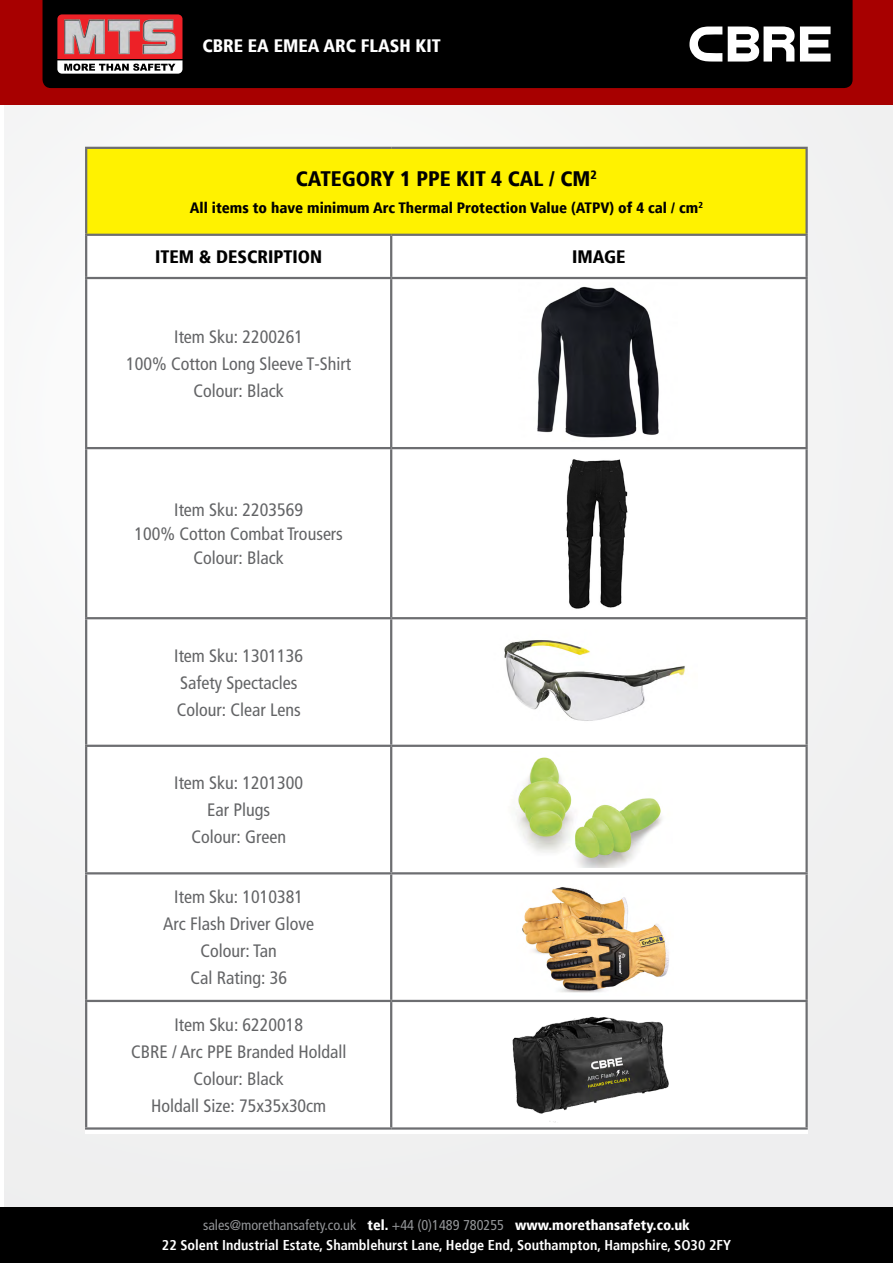
<style>
.page{position:relative;width:893px;height:1263px;background:#fff}
.page>*{position:absolute;margin:0;border:0;box-sizing:border-box;transform-origin:0 0}
.t1{font:900 condensed 21px "Frutiger";color:#000}
.t2{font:condensed 18px/27px "Frutiger LT";color:#636466;text-align:center}
.t3{font:900 condensed 18px "Frutiger";color:#000}
.t4{font:900 condensed 18px "Frutiger";color:#fff}
.t5{font:900 condensed 15px "Frutiger";color:#000}
.t6{font:700 condensed 14.25px "Frutiger";color:#fff}
.t7{font:condensed 14.25px "Frutiger LT";color:#939598}
.s1{font-family:"Frutiger";font-weight:900;color:#fff}
</style>
<div class="page">
<div style="left:4px;top:0;width:889px;height:1263px;background:#f1f1f2"></div>
<div style="left:85px;top:235px;width:723px;height:898px;background:#fff"></div>
<div style="left:86px;top:148px;width:721px;height:87px;background:#fff200"></div>
<hr style="left:85px;top:147px;width:306px;height:2px;background:#6d6e71">
<hr style="left:85px;top:149px;width:2px;height:85px;background:#6d6e71">
<hr style="left:391px;top:147px;width:417px;height:2px;background:#6d6e71">
<hr style="left:805px;top:149px;width:3px;height:85px;background:#6d6e71">
<hr style="left:85px;top:234px;width:306px;height:2px;background:#6d6e71">
<hr style="left:85px;top:236px;width:2px;height:41px;background:#6d6e71">
<hr style="left:391px;top:234px;width:417px;height:2px;background:#6d6e71">
<hr style="left:390px;top:236px;width:2px;height:41px;background:#6d6e71">
<hr style="left:805px;top:236px;width:3px;height:41px;background:#6d6e71">
<hr style="left:85px;top:277px;width:306px;height:2px;background:#6d6e71">
<hr style="left:85px;top:279px;width:2px;height:168px;background:#6d6e71">
<hr style="left:391px;top:277px;width:417px;height:2px;background:#6d6e71">
<hr style="left:390px;top:279px;width:2px;height:168px;background:#6d6e71">
<hr style="left:805px;top:279px;width:3px;height:168px;background:#6d6e71">
<hr style="left:85px;top:447px;width:306px;height:2px;background:#6d6e71">
<hr style="left:85px;top:449px;width:2px;height:168px;background:#6d6e71">
<hr style="left:391px;top:447px;width:417px;height:2px;background:#6d6e71">
<hr style="left:390px;top:449px;width:2px;height:168px;background:#6d6e71">
<hr style="left:805px;top:449px;width:3px;height:168px;background:#6d6e71">
<hr style="left:85px;top:617px;width:306px;height:2px;background:#6d6e71">
<hr style="left:85px;top:619px;width:2px;height:126px;background:#6d6e71">
<hr style="left:391px;top:617px;width:417px;height:2px;background:#6d6e71">
<hr style="left:390px;top:619px;width:2px;height:126px;background:#6d6e71">
<hr style="left:805px;top:619px;width:3px;height:126px;background:#6d6e71">
<hr style="left:85px;top:745px;width:306px;height:2px;background:#6d6e71">
<hr style="left:85px;top:747px;width:2px;height:125px;background:#6d6e71">
<hr style="left:391px;top:745px;width:417px;height:2px;background:#6d6e71">
<hr style="left:390px;top:747px;width:2px;height:125px;background:#6d6e71">
<hr style="left:805px;top:747px;width:3px;height:125px;background:#6d6e71">
<hr style="left:85px;top:872px;width:306px;height:2px;background:#6d6e71">
<hr style="left:85px;top:874px;width:2px;height:126px;background:#6d6e71">
<hr style="left:391px;top:872px;width:417px;height:2px;background:#6d6e71">
<hr style="left:390px;top:874px;width:2px;height:126px;background:#6d6e71">
<hr style="left:805px;top:874px;width:3px;height:126px;background:#6d6e71">
<hr style="left:85px;top:1000px;width:306px;height:2px;background:#6d6e71">
<hr style="left:85px;top:1002px;width:2px;height:125px;background:#6d6e71">
<hr style="left:391px;top:1000px;width:417px;height:2px;background:#6d6e71">
<hr style="left:390px;top:1002px;width:2px;height:125px;background:#6d6e71">
<hr style="left:805px;top:1002px;width:3px;height:125px;background:#6d6e71">
<hr style="left:85px;top:1127px;width:306px;height:3px;background:#6d6e71">
<hr style="left:391px;top:1127px;width:417px;height:3px;background:#6d6e71">
<div style="left:0;top:0;width:893px;height:104px;background:#a70000"></div>
<div style="left:43px;top:0;width:810px;height:88px;background:#000"></div>
<div style="left:0;top:1207px;width:893px;height:56px;background:#000"></div>
<svg style="left:57px;top:14px;width:125px;height:60px;background:#c36265"></svg>
<img style="left:108px;top:19px;width:32px;height:35px">
<img style="left:142px;top:19px;width:34px;height:35px">
<img style="left:64px;top:19px;width:41px;height:35px">
<svg style="left:728px;top:27px;width:102px;height:35px;background:#aaa"></svg>
<svg style="left:689px;top:27px;width:33px;height:35px"></svg>
<img style="left:537px;top:286px;width:122px;height:152px">
<img style="left:566px;top:459px;width:62px;height:150px">
<img style="left:504px;top:640px;width:181px;height:81px">
<img style="left:516px;top:757px;width:146px;height:110px">
<img style="left:522px;top:887px;width:147px;height:106px">
<img style="left:512px;top:1016px;width:157px;height:107px">
<p class="t4" style="left:203px;top:35px;width:240px">CBRE EA EMEA ARC FLASH KIT</p>
<p class="t1" style="left:296px;top:166px;width:302px">CATEGORY 1 PPE KIT 4 CAL / CM<sup>2</sup></p>
<p class="t5" style="left:190px;top:198px;width:514px">All items to have minimum Arc Thermal Protection Value (ATPV) of 4 cal / cm<sup>2</sup></p>
<p class="t3" style="left:155px;top:246px;width:169px">ITEM &amp; DESCRIPTION</p>
<p class="t3" style="left:572px;top:246px;width:55px">IMAGE</p>
<p class="t2" style="left:126px;top:323px;width:226px">Item Sku: 2200261<br>100% Cotton Long Sleeve T-Shirt<br>Colour: Black</p>
<p class="t2" style="left:134px;top:498px;width:210px;line-height:24px">Item Sku: 2203569<br>100% Cotton Combat Trousers<br>Colour: Black</p>
<p class="t2" style="left:174px;top:642px;width:130px;text-align:left">Item Sku: 1301136<br>Safety Spectacles<br>Colour: Clear Lens</p>
<p class="t2" style="left:174px;top:770px;width:130px">Item Sku: 1201300<br>Ear Plugs<br>Colour: Green</p>
<p class="t2" style="left:163px;top:884px;width:152px">Item Sku: 1010381<br>Arc Flash Driver Glove<br>Colour: Tan<br>Cal Rating: 36</p>
<p class="t2" style="left:131px;top:1011px;width:217px">Item Sku: 6220018<br>CBRE / Arc PPE Branded Holdall<br>Colour: Black<br>Holdall Size: 75x35x30cm</p>
<p class="t7" style="left:203px;top:1216px;width:488px">sales@morethansafety.co.uk <span class="s1">tel.</span> +44 (0)1489 780255 <span class="s1">www.morethansafety.co.uk</span></p>
<p class="t6" style="left:162px;top:1236px;width:571px">22 Solent Industrial Estate, Shamblehurst Lane, Hedge End, Southampton, Hampshire, SO30 2FY</p>
</div>
